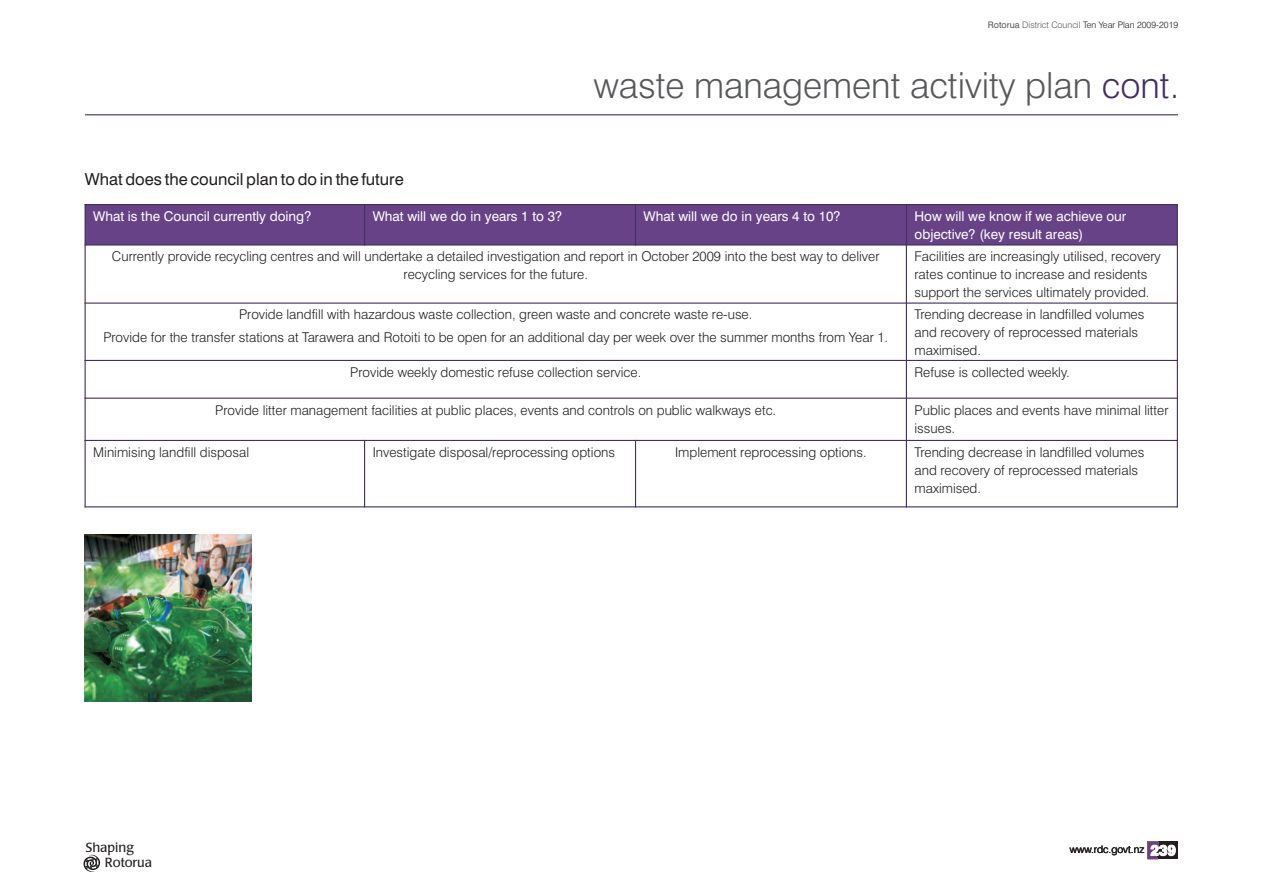
<style>
.page{position:relative;width:1263px;height:893px;background:#fff}
.page>*{position:absolute;margin:0;border:0;box-sizing:border-box;transform-origin:0 0}
.t1{font:300 36px "Swiss 721 BT";color:#57585a}
.t2{font:16.5px "Swiss 721 BT";color:#231f20}
.t3{font:300 13.5px/18px "Swiss 721 BT";color:#231f20}
.t4{font:13.5px/18px "Swiss 721 BT";color:#fff}
.t5{font:13.05px/15.1px "Poppl Laudatio";color:#231f20}
.t6{font:300 10.5px "Swiss 721 BT";color:#231f20}
.t7{font:300 9px "Swiss 721 BT";color:#231f20}
.s1{font-weight:400;color:#57585a}
.s2{color:#57585a}
.s3{color:#442f5f}
.s4{font-weight:800;font-size:14.4px;color:#fff}
</style>
<div class="page">
<div style="left:1148px;top:841px;width:30px;height:18px;background:#231f20"></div>
<svg style="left:1147px;top:841px;width:12px;height:18px"></svg>
<img style="left:84px;top:534px;width:168px;height:167px">
<div style="left:85px;top:205px;width:280px;height:40px;background:#674287"></div>
<div style="left:365px;top:205px;width:270px;height:40px;background:#674287"></div>
<div style="left:635px;top:205px;width:271px;height:40px;background:#674287"></div>
<div style="left:906px;top:205px;width:271px;height:40px;background:#674287"></div>
<hr style="left:85px;top:204px;width:1px;height:303px;background:#442f5f">
<hr style="left:364px;top:440px;width:1px;height:67px;background:#442f5f">
<hr style="left:364px;top:204px;width:1px;height:42px;background:#442f5f">
<hr style="left:635px;top:440px;width:1px;height:67px;background:#442f5f">
<hr style="left:635px;top:204px;width:1px;height:42px;background:#442f5f">
<hr style="left:906px;top:244px;width:1px;height:263px;background:#442f5f">
<hr style="left:906px;top:204px;width:1px;height:42px;background:#442f5f">
<hr style="left:1177px;top:440px;width:1px;height:67px;background:#442f5f">
<hr style="left:1177px;top:204px;width:1px;height:237px;background:#442f5f">
<hr style="left:85px;top:506px;width:1093px;height:1px;background:#442f5f">
<hr style="left:85px;top:440px;width:1093px;height:1px;background:#442f5f">
<hr style="left:85px;top:398px;width:1093px;height:1px;background:#442f5f">
<hr style="left:85px;top:360px;width:1093px;height:1px;background:#442f5f">
<hr style="left:85px;top:302px;width:1093px;height:2px;background:#442f5f">
<hr style="left:85px;top:244px;width:1093px;height:2px;background:#442f5f">
<hr style="left:85px;top:204px;width:1093px;height:1px;background:#442f5f">
<svg style="left:83px;top:854px;width:17px;height:18px"></svg>
<hr style="left:85px;top:114px;width:1093px;height:1px;background:#442f5f">
<p class="t7" style="left:988px;top:21px;width:192px"><span class="s1">Rotorua</span> <span class="s2">District Council</span> Ten Year Plan 2009-2019</p>
<h1 class="t1" style="left:594px;top:71px;width:587px">waste management activity plan <span class="s3">cont.</span></h1>
<p class="t2" style="left:85px;top:172px;width:320px">What does the council plan to do in the future</p>
<p class="t4" style="left:93px;top:208px;width:220px">What is the Council currently doing?</p>
<p class="t4" style="left:373px;top:208px;width:191px">What will we do in years 1 to 3?</p>
<p class="t4" style="left:644px;top:208px;width:198px">What will we do in years 4 to 10?</p>
<p class="t4" style="left:914px;top:208px;width:213px">How will we know if we achieve our objective? (key result areas)</p>
<p class="t3" style="left:112px;top:249px;width:769px;text-align:center">Currently provide recycling centres and will undertake a detailed investigation and report in October 2009 into the best way to deliver recycling services for the future.</p>
<p class="t3" style="left:914px;top:249px;width:248px">Facilities are increasingly utilised, recovery rates continue to increase and residents support the services ultimately provided.</p>
<p class="t3" style="left:103px;top:305px;width:786px;line-height:22.5px;text-align:center">Provide landfill with hazardous waste collection, green waste and concrete waste re-use.<br>Provide for the transfer stations at Tarawera and Rotoiti to be open for an additional day per week over the summer months from Year 1.</p>
<p class="t3" style="left:914px;top:307px;width:231px">Trending decrease in landfilled volumes and recovery of reprocessed materials maximised.</p>
<p class="t3" style="left:350px;top:364px;width:292px">Provide weekly domestic refuse collection service.</p>
<p class="t3" style="left:914px;top:364px;width:157px">Refuse is collected weekly.</p>
<p class="t3" style="left:215px;top:402px;width:562px">Provide litter management facilities at public places, events and controls on public walkways etc.</p>
<p class="t3" style="left:914px;top:402px;width:256px">Public places and events have minimal litter issues.</p>
<p class="t3" style="left:93px;top:444px;width:157px">Minimising landfill disposal</p>
<p class="t3" style="left:373px;top:444px;width:244px">Investigate disposal/reprocessing options</p>
<p class="t3" style="left:675px;top:444px;width:193px">Implement reprocessing options.</p>
<p class="t3" style="left:914px;top:444px;width:231px">Trending decrease in landfilled volumes and recovery of reprocessed materials maximised.</p>
<p class="t5" style="left:105px;top:841px;width:49px;text-indent:-19px">Shaping<br>Rotorua</p>
<p class="t6" style="left:1070px;top:845px;width:108px">www.rdc.govt.nz <span class="s4">239</span></p>
</div>
